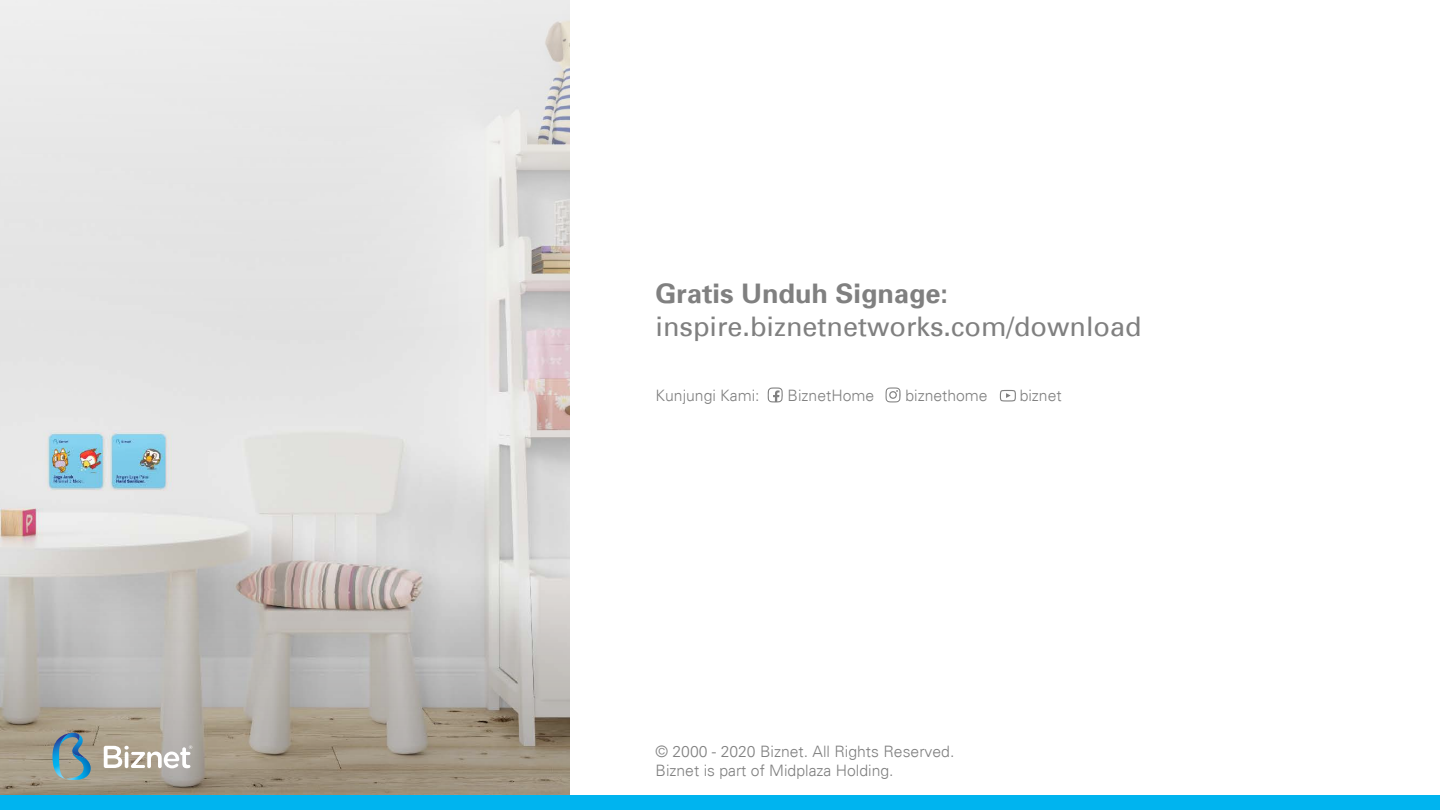
<style>
.page{position:relative;width:1440px;height:810px;background:#fff}
.page>*{position:absolute;margin:0;border:0;box-sizing:border-box;transform-origin:0 0}
.t1{font:27px "Univers";color:#808080}
.t2{font:700 27px "Univers";color:#808080}
.t3{font:300 15.75px/18.9px "Univers";color:#808080}
</style>
<div class="page">
<img style="left:0;top:348px;width:570px;height:223px">
<svg style="left:0;top:0;width:570px;height:348px;background:#e5e4e4"></svg>
<svg style="left:0;top:571px;width:570px;height:224px;background:#b3ada5"></svg>
<div style="left:0;top:795px;width:1440px;height:15px;background:#00b4ef"></div>
<svg style="left:104px;top:745px;width:88px;height:23px"></svg>
<svg style="left:52px;top:732px;width:40px;height:49px;background:#78969e"></svg>
<svg style="left:768px;top:387px;width:15px;height:15px"></svg>
<svg style="left:885px;top:387px;width:16px;height:15px"></svg>
<svg style="left:999px;top:389px;width:17px;height:13px"></svg>
<h1 class="t2" style="left:656px;top:278px;width:294px">Gratis Unduh Signage:</h1>
<h1 class="t1" style="left:656px;top:311px;width:487px">inspire.biznetnetworks.com/download</h1>
<p class="t3" style="left:656px;top:386px;width:106px">Kunjungi Kami:</p>
<p class="t3" style="left:788px;top:386px;width:88px">BiznetHome</p>
<p class="t3" style="left:905px;top:386px;width:84px">biznethome</p>
<p class="t3" style="left:1020px;top:386px;width:44px">biznet</p>
<p class="t3" style="left:656px;top:742px;width:300px">© 2000 - 2020 Biznet. All Rights Reserved.<br>Biznet is part of Midplaza Holding.</p>
</div>
